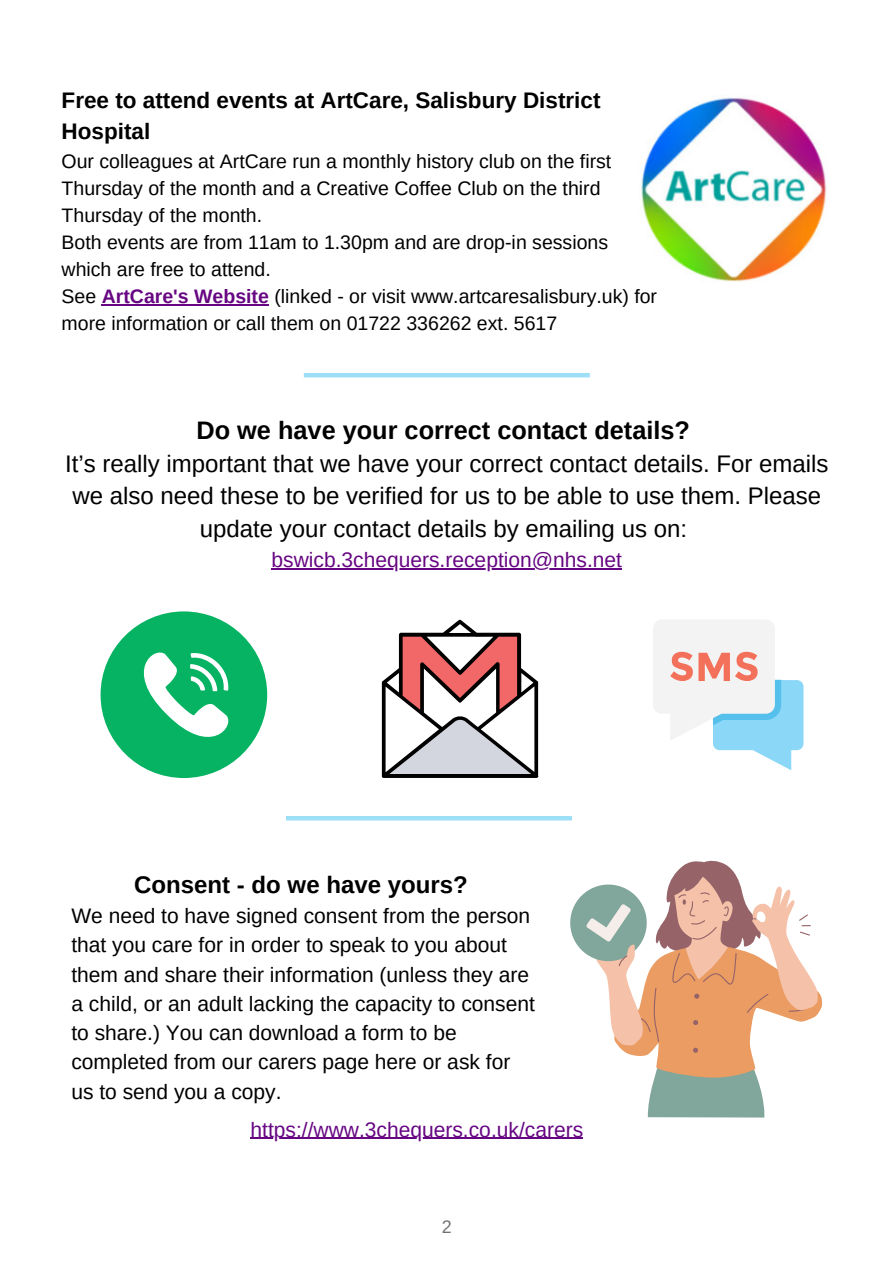
<style>
.page{position:relative;width:894px;height:1264px;background:#fff}
.page>*{position:absolute;margin:0;border:0;box-sizing:border-box;transform-origin:0 0}
.t1{font:700 25.35px "Arimo";color:#000}
.t2{font:24px/32.7px "Arimo";color:#000;text-align:center}
.t3{font:700 24px "Arimo";color:#000}
.t4{font:700 22.5px/30.3px "Arimo";color:#000}
.t5{font:21px/29.2px "Arimo";color:#000}
.t6{font:21px "Arimo";color:#660682}
.t7{font:21px "Arimo";color:#660682}
.t8{font:19.5px/27px "Arimo";color:#000}
.t9{font:18px "Arimo";color:#737373}
.s1{font-weight:700;color:#660682}
</style>
<div class="page">
<div style="left:100px;top:611px;width:167px;height:167px;background:#05b362;border-radius:50%"></div>
<svg style="left:122px;top:652px;width:107px;height:106px"></svg>
<svg style="left:653px;top:620px;width:150px;height:150px"></svg>
<svg style="left:382px;top:619px;width:156px;height:159px"></svg>
<hr style="left:271px;top:568px;width:351px;height:1px;background:#660682">
<hr style="left:304px;top:373px;width:285px;height:4px;background:#9edff8">
<img style="left:639px;top:94px;width:188px;height:188px">
<hr style="left:102px;top:304px;width:167px;height:1px;background:#660682">
<hr style="left:286px;top:816px;width:285px;height:4px;background:#9edff8">
<svg style="left:570px;top:860px;width:252px;height:257px"></svg>
<hr style="left:250px;top:1137px;width:333px;height:1px;background:#660682">
<p class="t4" style="left:62px;top:85px;width:540px">Free to attend events at ArtCare, Salisbury District<br>Hospital</p>
<p class="t8" style="left:62px;top:148px;width:551px">Our colleagues at ArtCare run a monthly history club on the first<br>Thursday of the month and a Creative Coffee Club on the third<br>Thursday of the month.</p>
<p class="t8" style="left:62px;top:229px;width:548px">Both events are from 11am to 1.30pm and are drop-in sessions which are free to attend.</p>
<h1 class="t8" style="left:62px;top:283px;width:597px">See <span class="s1">ArtCare's Website</span> (linked - or visit www.artcaresalisbury.uk) for more information or call them on 01722 336262 ext. 5617</h1>
<p class="t1" style="left:196px;top:416px;width:495px">Do we have your correct contact details?</p>
<p class="t2" style="left:65px;top:447px;width:764px">It’s really important that we have your correct contact details. For emails we also need these to be verified for us to be able to use them. Please update your contact details by emailing us on:</p>
<p class="t6" style="left:271px;top:548px;width:352px">bswicb.3chequers.reception@nhs.net</p>
<p class="t3" style="left:134px;top:871px;width:335px">Consent - do we have yours?</p>
<p class="t5" style="left:71px;top:901px;width:465px">We need to have signed consent from the person that you care for in order to speak to you about them and share their information (unless they are a child, or an adult lacking the capacity to consent to share.) You can download a form to be completed from our carers page here or ask for us to send you a copy.</p>
<p class="t7" style="left:250px;top:1117px;width:334px">https://www.3chequers.co.uk/carers</p>
<p class="t9" style="left:441px;top:1216px;width:12px">2</p>
</div>
